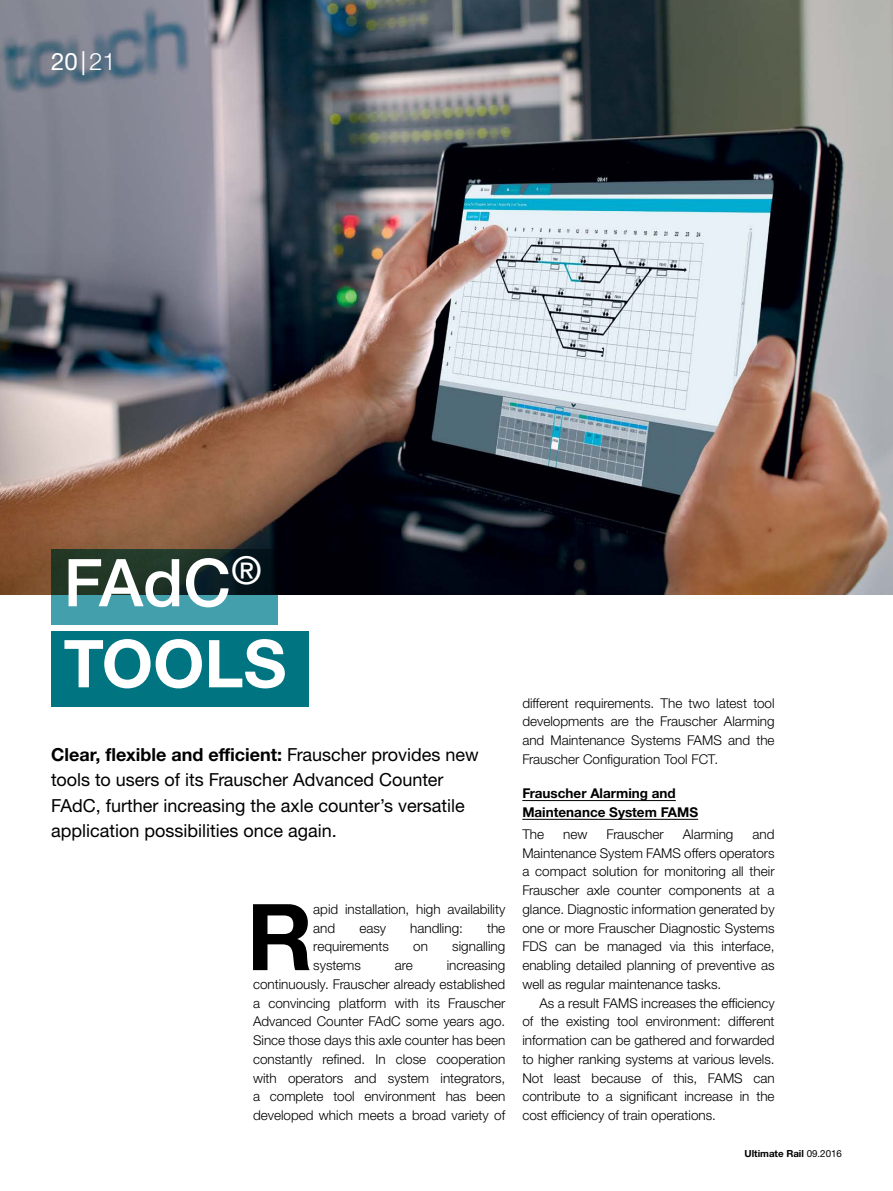
<style>
.page{position:relative;width:893px;height:1191px;background:#fff}
.page>*{position:absolute;margin:0;border:0;box-sizing:border-box;transform-origin:0 0}
.t1{font:700 92.25px "Helvetica Neue LTW1 G";color:#000}
.t2{font:700 66px/81px "Helvetica Neue LTW1 G";color:#fff}
.t3{font:24px "Helvetica Neue LTW1 G";color:#fff}
.t4{font:18px/25.5px "Helvetica Neue LTW1 G";color:#000}
.t5{font:300 13.5px/18.8px "Helvetica Neue LTW1 G";color:#000;text-align:justify}
.t6{font:700 13.5px/18.8px "Helvetica Neue LTW1 G";color:#000}
.t7{font:700 9.75px "Helvetica Neue LTW1 G";color:#000}
.s1{font-weight:300}
.s2{font-weight:500}
.s3{font-weight:700}
.s4{font-weight:400}
</style>
<div class="page">
<img style="left:0;top:0;width:893px;height:595px">
<div style="left:51px;top:631px;width:257px;height:75px;background:#007581"></div>
<svg style="left:51px;top:550px;width:226px;height:75px;background:#295959"></svg>
<hr style="left:522px;top:800px;width:154px;height:1px;background:#000">
<hr style="left:522px;top:819px;width:176px;height:1px;background:#000">
<h3 class="t3" style="left:51px;top:46px;width:66px">20|<span class="s1">21</span></h3>
<h2 class="t2" style="left:64px;top:542px;width:224px"><span class="s2">FAdC</span><sup>®<br></sup>TOOLS</h2>
<h3 class="t4" style="left:51px;top:741px;width:429px"><span class="s3">Clear, flexible and efficient:</span> Frauscher provides new tools to users of its Frauscher Advanced Counter FAdC, further increasing the axle counter’s versatile application possibilities once again.</h3>
<h1 class="t1" style="left:247px;top:880px;width:68px">R</h1>
<p class="t5" style="left:313px;top:899px;width:194px">apid installation, high availability and</p>
<p class="t5" style="left:359px;top:918px;width:28px">easy</p>
<p class="t5" style="left:410px;top:918px;width:54px">handling:</p>
<p class="t5" style="left:487px;top:918px;width:20px">the</p>
<p class="t5" style="left:313px;top:937px;width:77px">requirements</p>
<p class="t5" style="left:413px;top:937px;width:16px">on</p>
<p class="t5" style="left:452px;top:937px;width:55px">signalling</p>
<p class="t5" style="left:313px;top:956px;width:49px">systems</p>
<p class="t5" style="left:395px;top:956px;width:20px">are</p>
<p class="t5" style="left:253px;top:956px;width:254px;text-indent:194px">increasing continuously. Frauscher already established a convincing platform with its Frauscher Advanced Counter FAdC some years ago.<br>Since those days this axle counter has been constantly refined. In close cooperation with operators and system integrators, a complete tool environment has been developed which meets a broad variety of</p>
<p class="t5" style="left:522px;top:693px;width:254px">different requirements. The two latest tool developments are the Frauscher Alarming and Maintenance Systems FAMS and the Frauscher Configuration Tool FCT.</p>
<p class="t6" style="left:522px;top:784px;width:177px">Frauscher Alarming and<br>Maintenance System FAMS</p>
<p class="t5" style="left:522px;top:824px;width:23px">The</p>
<p class="t5" style="left:563px;top:824px;width:26px">new</p>
<p class="t5" style="left:607px;top:824px;width:58px">Frauscher</p>
<p class="t5" style="left:683px;top:824px;width:52px">Alarming</p>
<p class="t5" style="left:522px;top:824px;width:254px;text-indent:230px">and Maintenance System FAMS offers operators a compact solution for monitoring all their Frauscher axle counter components at a glance. Diagnostic information generated by one or more Frauscher Diagnostic Systems FDS can be managed via this interface, enabling detailed planning of preventive as well as regular maintenance tasks.</p>
<p class="t5" style="left:522px;top:993px;width:254px;text-indent:17px">As a result FAMS increases the efficiency of the existing tool environment: different information can be gathered and forwarded to higher ranking systems at various levels.<br>Not least because of this, FAMS can contribute to a significant increase in the cost efficiency of train operations.</p>
<p class="t7" style="left:744px;top:1147px;width:99px">Ultimate Rail <span class="s4">09.2016</span></p>
</div>
